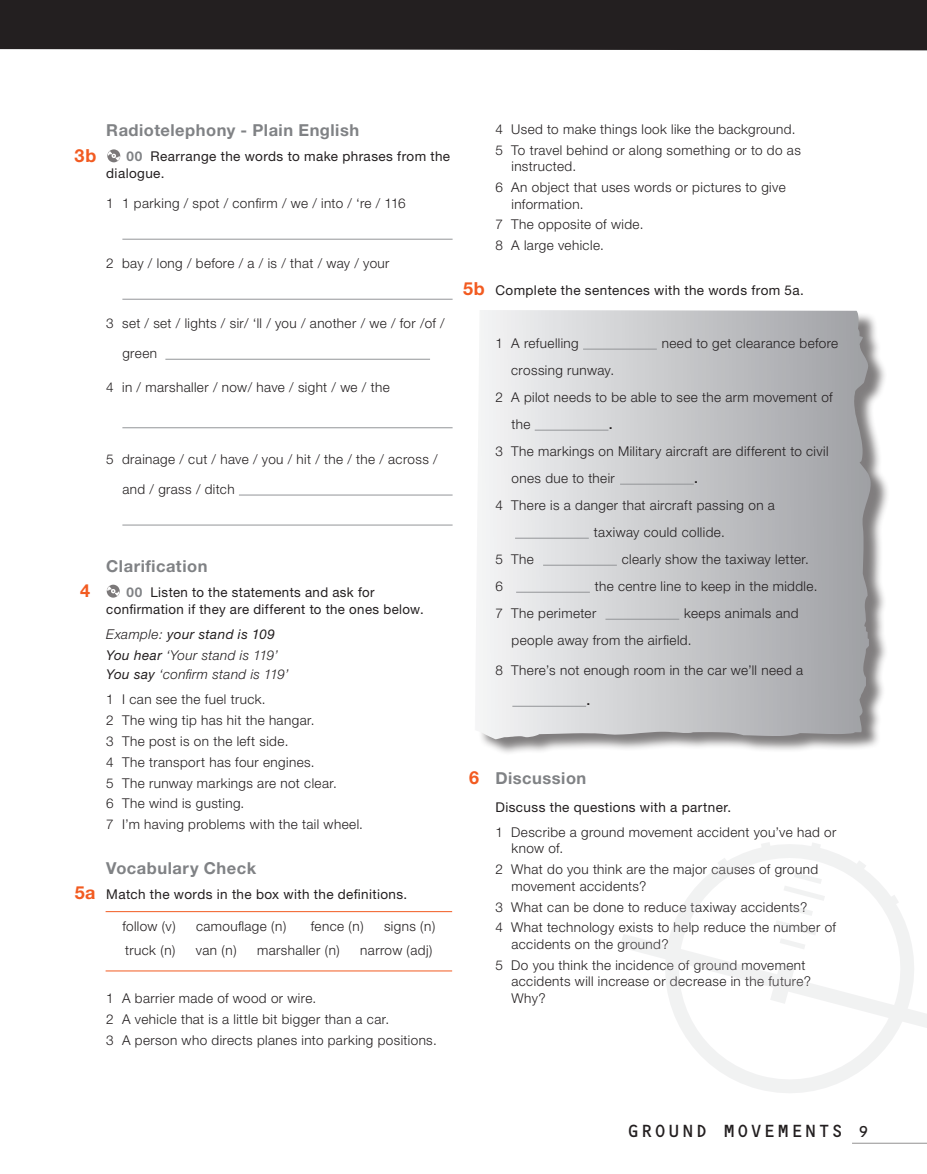
<style>
.page{position:relative;width:927px;height:1174px;background:#fff}
.page>*{position:absolute;margin:0;border:0;box-sizing:border-box;transform-origin:0 0}
.t1{font:18px "OCRB Std";letter-spacing:.04em;color:#231f20}
.t2{font:700 18px "Helvetica Neue CE";color:#f25b21}
.t3{font:700 16.5px "Helvetica Neue CE";letter-spacing:.03em;color:#808285}
.t4{font:16.5px "Helvetica Neue CE";color:#231f20}
.t5{font:300 13.5px/16.5px "Helvetica Neue";letter-spacing:.03em;color:#231f20}
.t6{font:13.5px/16.5px "Helvetica Neue";letter-spacing:.03em;color:#231f20}
.t7{font:13.5px "Helvetica Neue CE";letter-spacing:.03em;color:#231f20}
.t8{font:italic 300 13.5px "Helvetica Neue";letter-spacing:.025em;color:#231f20}
.t9{font:italic 13.5px "Helvetica Neue CE";letter-spacing:.03em;color:#231f20}
.s1{font-family:"Helvetica Neue CE";font-weight:700;color:#808285}
.s2{font-family:"Helvetica Neue";font-weight:300}
.s3{font-family:"Helvetica Neue CE";font-weight:400}
.s4{font-size:15px}
</style>
<div class="page">
<div style="left:0;top:0;width:927px;height:50px;background:#231f20"></div>
<hr style="left:122px;top:239px;width:331px;height:1px;background:#939598">
<hr style="left:122px;top:299px;width:331px;height:1px;background:#939598">
<hr style="left:165px;top:359px;width:265px;height:1px;background:#939598">
<hr style="left:122px;top:427px;width:331px;height:1px;background:#939598">
<hr style="left:239px;top:495px;width:214px;height:1px;background:#939598">
<hr style="left:122px;top:525px;width:331px;height:1px;background:#939598">
<div style="left:478px;top:311px;width:419px;height:451px;background:#231f20;opacity:.58"></div>
<svg style="left:478px;top:310px;width:393px;height:429px;background:#c7c8ca"></svg>
<hr style="left:583px;top:349px;width:74px;height:1px;background:#939598">
<hr style="left:535px;top:430px;width:73px;height:1px;background:#939598">
<hr style="left:620px;top:484px;width:74px;height:1px;background:#939598">
<hr style="left:515px;top:538px;width:74px;height:1px;background:#939598">
<hr style="left:543px;top:565px;width:74px;height:1px;background:#939598">
<hr style="left:516px;top:592px;width:74px;height:1px;background:#939598">
<hr style="left:605px;top:619px;width:74px;height:1px;background:#939598">
<hr style="left:512px;top:706px;width:74px;height:1px;background:#939598">
<hr style="left:106px;top:911px;width:346px;height:1px;background:#f25b21">
<hr style="left:106px;top:970px;width:346px;height:1px;background:#f25b21">
<svg style="left:690px;top:1042px;width:200px;height:51px"></svg>
<svg style="left:620px;top:843px;width:307px;height:199px"></svg>
<hr style="left:852px;top:1142px;width:75px;height:1px;background:#231f20">
<svg style="left:107px;top:149px;width:13px;height:13px"></svg>
<svg style="left:107px;top:584px;width:13px;height:13px"></svg>
<p class="t2" style="left:75px;top:144px;width:23px">3b</p>
<p class="t3" style="left:106px;top:120px;width:254px">Radiotelephony - Plain English</p>
<p class="t6" style="left:106px;top:148px;width:345px;text-indent:20px"><span class="s1">00</span> Rearrange the words to make phrases from the dialogue.</p>
<p class="t5" style="left:106px;top:194px;width:301px">1 1 parking / spot / confirm / we / into / ‘re / 116</p>
<p class="t5" style="left:106px;top:254px;width:285px">2 bay / long / before / a / is / that / way / your</p>
<p class="t5" style="left:106px;top:314px;width:340px">3 set / set / lights / sir/ ‘ll / you / another / we / for /of /</p>
<p class="t5" style="left:122px;top:344px;width:36px">green</p>
<p class="t5" style="left:106px;top:379px;width:285px">4 in / marshaller / now/ have / sight / we / the</p>
<p class="t5" style="left:106px;top:450px;width:333px">5 drainage / cut / have / you / hit / the / the / across /</p>
<p class="t5" style="left:122px;top:480px;width:114px">and / grass / ditch</p>
<p class="t2" style="left:80px;top:579px;width:12px">4</p>
<p class="t2" style="left:75px;top:881px;width:22px">5a</p>
<p class="t3" style="left:106px;top:556px;width:103px">Clarification</p>
<p class="t6" style="left:106px;top:584px;width:319px;text-indent:20px"><span class="s1">00</span> Listen to the statements and ask for confirmation if they are different to the ones below.</p>
<p class="t9" style="left:106px;top:626px;width:170px"><span class="s2">Example:</span> your stand is 109</p>
<p class="t8" style="left:106px;top:647px;width:173px"><span class="s3">You hear</span> ‘Your stand is 119’</p>
<p class="t8" style="left:106px;top:666px;width:184px"><span class="s3">You say</span> ‘confirm stand is 119’</p>
<p class="t5" style="left:106px;top:691px;width:161px">1 I can see the fuel truck.</p>
<p class="t5" style="left:106px;top:712px;width:210px">2 The wing tip has hit the hangar.</p>
<p class="t5" style="left:106px;top:732px;width:184px">3 The post is on the left side.</p>
<p class="t5" style="left:106px;top:753px;width:210px">4 The transport has four engines.</p>
<p class="t5" style="left:106px;top:774px;width:232px">5 The runway markings are not clear.</p>
<p class="t5" style="left:106px;top:795px;width:140px">6 The wind is gusting.</p>
<p class="t5" style="left:106px;top:815px;width:258px">7 I’m having problems with the tail wheel.</p>
<p class="t3" style="left:106px;top:858px;width:151px">Vocabulary Check</p>
<p class="t7" style="left:106px;top:886px;width:303px">Match the words in the box with the definitions.</p>
<p class="t5" style="left:122px;top:917px;width:55px">follow (v)</p>
<p class="t5" style="left:196px;top:917px;width:92px">camouflage (n)</p>
<p class="t5" style="left:311px;top:917px;width:54px">fence (n)</p>
<p class="t5" style="left:384px;top:917px;width:53px">signs (n)</p>
<p class="t5" style="left:125px;top:941px;width:52px">truck (n)</p>
<p class="t5" style="left:196px;top:941px;width:42px">van (n)</p>
<p class="t5" style="left:257px;top:941px;width:84px">marshaller (n)</p>
<p class="t5" style="left:360px;top:941px;width:74px">narrow (adj)</p>
<p class="t5" style="left:106px;top:990px;width:211px">1 A barrier made of wood or wire.</p>
<p class="t5" style="left:106px;top:1010px;width:284px">2 A vehicle that is a little bit bigger than a car.</p>
<p class="t5" style="left:106px;top:1031px;width:332px">3 A person who directs planes into parking positions.</p>
<p class="t2" style="left:463px;top:277px;width:23px">5b</p>
<p class="t5" style="left:495px;top:121px;width:302px">4 Used to make things look like the background.</p>
<p class="t5" style="left:511px;top:141px;width:291px;text-indent:-16px">5 To travel behind or along something or to do as instructed.</p>
<p class="t5" style="left:511px;top:179px;width:276px;text-indent:-16px">6 An object that uses words or pictures to give information.</p>
<p class="t5" style="left:495px;top:216px;width:150px">7 The opposite of wide.</p>
<p class="t5" style="left:495px;top:237px;width:110px">8 A large vehicle.</p>
<p class="t7" style="left:495px;top:282px;width:310px">Complete the sentences with the words from 5a.</p>
<p class="t5" style="left:495px;top:334px;width:85px">1 A refuelling</p>
<p class="t5" style="left:662px;top:334px;width:178px">need to get clearance before</p>
<p class="t5" style="left:511px;top:361px;width:104px">crossing runway.</p>
<p class="t5" style="left:511px;top:383px;width:323px;line-height:27px;text-indent:-16px">2 A pilot needs to be able to see the arm movement of the</p>
<p class="t4" style="left:608px;top:413px;width:6px">.</p>
<p class="t5" style="left:511px;top:437px;width:319px;line-height:27px;text-indent:-16px">3 The markings on Military aircraft are different to civil ones due to their</p>
<p class="t4" style="left:694px;top:467px;width:6px">.</p>
<p class="t5" style="left:495px;top:496px;width:281px">4 There is a danger that aircraft passing on a</p>
<p class="t5" style="left:594px;top:523px;width:133px">taxiway could collide.</p>
<p class="t5" style="left:495px;top:550px;width:40px">5 The</p>
<p class="t5" style="left:622px;top:550px;width:189px">clearly show the taxiway letter.</p>
<p class="t5" style="left:495px;top:577px;width:9px">6</p>
<p class="t5" style="left:595px;top:577px;width:224px">the centre line to keep in the middle.</p>
<p class="t5" style="left:495px;top:604px;width:102px">7 The perimeter</p>
<p class="t5" style="left:511px;top:599px;width:289px;line-height:27px;text-indent:173px">keeps animals and people away from the airfield.</p>
<p class="t5" style="left:495px;top:661px;width:309px">8 There’s not enough room in the car we’ll need a</p>
<p class="t4" style="left:586px;top:689px;width:6px">.</p>
<p class="t2" style="left:469px;top:766px;width:12px">6</p>
<p class="t3" style="left:495px;top:767px;width:92px">Discussion</p>
<p class="t7" style="left:495px;top:799px;width:237px">Discuss the questions with a partner.</p>
<p class="t5" style="left:511px;top:823px;width:326px;text-indent:-16px">1 Describe a ground movement accident you’ve had or know of.</p>
<p class="t5" style="left:511px;top:861px;width:308px;text-indent:-16px">2 What do you think are the major causes of ground movement accidents?</p>
<p class="t5" style="left:495px;top:898px;width:313px">3 What can be done to reduce taxiway accidents?</p>
<p class="t5" style="left:511px;top:919px;width:326px;text-indent:-16px">4 What technology exists to help reduce the number of accidents on the ground?</p>
<p class="t5" style="left:511px;top:956px;width:301px;text-indent:-16px">5 Do you think the incidence of ground movement accidents will increase or decrease in the future?<br>Why?</p>
<p class="t1" style="left:627px;top:1121px;width:244px">GROUND MOVEMENTS <span class="s4">9</span></p>
</div>
